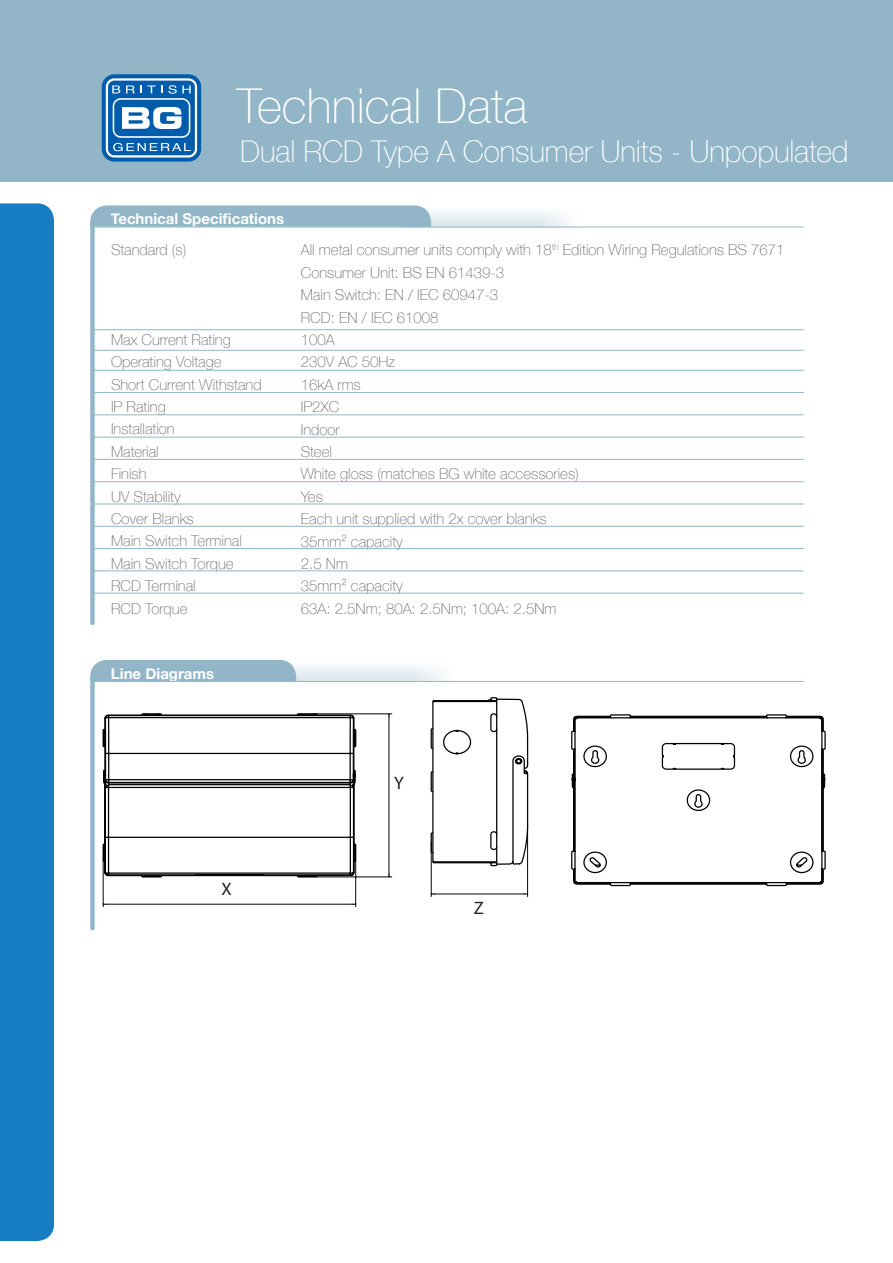
<style>
.page{position:relative;width:893px;height:1263px;background:#fff}
.page>*{position:absolute;margin:0;border:0;box-sizing:border-box;transform-origin:0 0}
.t1{font:100 48px "Helvetica Neue";color:#fff}
.t2{font:100 30px "Helvetica Neue";letter-spacing:-.005em;color:#fff}
.t3{font:18px "Myriad Pro";color:#231f20}
.t4{font:100 15px/22.4px "Helvetica Neue";color:#6c6d70}
.t5{font:700 15px "Helvetica Neue";color:#fff}
</style>
<div class="page">
<div style="left:0;top:0;width:893px;height:181px;background:#92b6c7"></div>
<div style="left:102px;top:74px;width:99px;height:88px;background:linear-gradient(to right,#025eab,#035eab);border-radius:13px"></div>
<svg style="left:106px;top:78px;width:91px;height:80px;background:#5190c5"></svg>
<div style="left:0;top:203px;width:54px;height:1038px;background:#177dc2"></div>
<hr style="left:92px;top:481px;width:712px;height:1px;background:#92b6c7">
<hr style="left:92px;top:526px;width:712px;height:1px;background:#92b6c7">
<hr style="left:92px;top:593px;width:712px;height:1px;background:#92b6c7">
<hr style="left:92px;top:392px;width:712px;height:1px;background:#92b6c7">
<hr style="left:92px;top:437px;width:712px;height:1px;background:#92b6c7">
<hr style="left:92px;top:504px;width:712px;height:1px;background:#92b6c7">
<hr style="left:92px;top:571px;width:712px;height:1px;background:#92b6c7">
<hr style="left:92px;top:548px;width:712px;height:1px;background:#92b6c7">
<hr style="left:92px;top:459px;width:712px;height:1px;background:#92b6c7">
<hr style="left:92px;top:370px;width:712px;height:1px;background:#92b6c7">
<hr style="left:92px;top:415px;width:712px;height:1px;background:#92b6c7">
<svg style="left:431px;top:212px;width:158px;height:15px"></svg>
<svg style="left:90px;top:205px;width:341px;height:22px;background:#96b8c9"></svg>
<div style="left:90px;top:225px;width:5px;height:398px;background:#92b6c7"></div>
<hr style="left:92px;top:227px;width:712px;height:1px;background:#92b6c7">
<svg style="left:296px;top:666px;width:157px;height:15px"></svg>
<div style="left:90px;top:660px;width:206px;height:21px;background:#92b6c7"></div>
<div style="left:90px;top:679px;width:5px;height:249px;background:#92b6c7"></div>
<hr style="left:92px;top:681px;width:712px;height:1px;background:#92b6c7">
<svg style="left:571px;top:714px;width:255px;height:173px"></svg>
<hr style="left:431px;top:893px;width:97px;height:1px;background:#040503">
<hr style="left:431px;top:842px;width:1px;height:55px;background:#040503">
<hr style="left:527px;top:825px;width:1px;height:72px;background:#040503">
<svg style="left:430px;top:697px;width:99px;height:170px"></svg>
<hr style="left:103px;top:860px;width:1px;height:47px;background:#040503">
<hr style="left:103px;top:904px;width:253px;height:1px;background:#040503">
<hr style="left:316px;top:876px;width:76px;height:1px;background:#040503">
<hr style="left:316px;top:713px;width:76px;height:1px;background:#040503">
<hr style="left:355px;top:860px;width:1px;height:47px;background:#040503">
<hr style="left:389px;top:714px;width:1px;height:163px;background:#040503">
<svg style="left:102px;top:713px;width:255px;height:165px"></svg>
<hr style="left:92px;top:350px;width:712px;height:1px;background:#92b6c7">
<hr style="left:92px;top:329px;width:712px;height:1px;background:#92b6c7">
<h1 class="t1" style="left:237px;top:69px;width:292px">Technical Data</h1>
<h2 class="t2" style="left:240px;top:129px;width:610px">Dual RCD Type A Consumer Units - Unpopulated</h2>
<p class="t5" style="left:111px;top:207px;width:175px">Technical Specifications</p>
<p class="t4" style="left:111px;top:238px;width:77px">Standard (s)</p>
<p class="t4" style="left:111px;top:328px;width:152px">Max Current Rating<br>Operating Voltage<br>Short Current Withstand<br>IP Rating<br>Installation<br>Material<br>Finish<br>UV Stability<br>Cover Blanks<br>Main Switch Terminal<br>Main Switch Torque<br>RCD Terminal<br>RCD Torque</p>
<p class="t4" style="left:301px;top:238px;width:485px">All metal consumer units comply with 18<sup>th</sup> Edition Wiring Regulations BS 7671<br>Consumer Unit: BS EN 61439-3<br>Main Switch: EN / IEC 60947-3<br>RCD: EN / IEC 61008<br>100A<br>230V AC 50Hz<br>16kA rms<br>IP2XC<br>Indoor<br>Steel<br>White gloss (matches BG white accessories)<br>Yes<br>Each unit supplied with 2x cover blanks<br>35mm² capacity<br>2.5 Nm<br>35mm² capacity<br>63A: 2.5Nm; 80A: 2.5Nm; 100A: 2.5Nm</p>
<p class="t5" style="left:111px;top:662px;width:105px">Line Diagrams</p>
<p class="t3" style="left:221px;top:877px;width:12px">X</p>
<p class="t3" style="left:394px;top:771px;width:11px">Y</p>
<p class="t3" style="left:474px;top:897px;width:11px">Z</p>
</div>
